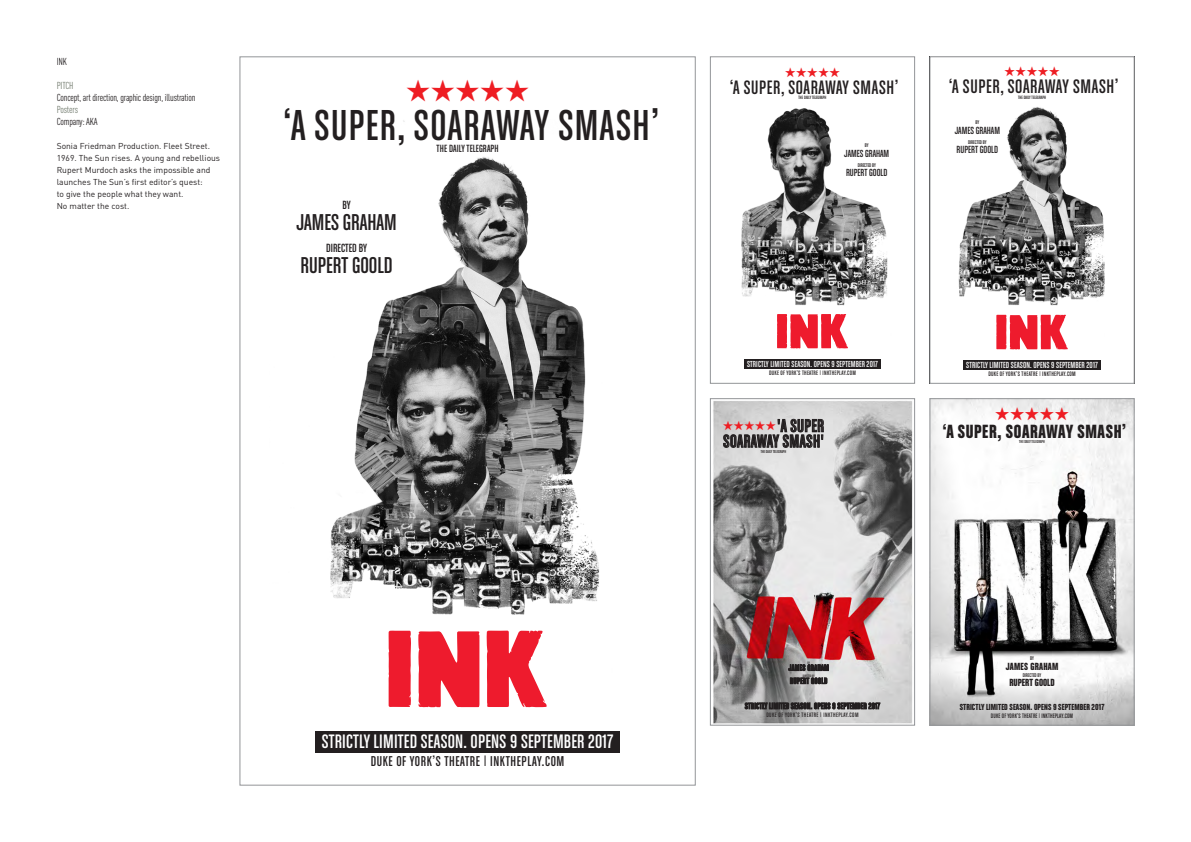
<style>
.page{position:relative;width:1191px;height:842px;background:#fff}
.page>*{position:absolute;margin:0;border:0;box-sizing:border-box;transform-origin:0 0}
.t1{font:46px "Chalet Comprime Cologne Eighty";letter-spacing:.03em;color:#231f20}
.t2{font:30.3px "Zapf Dingbats ITC";color:#ee1d23}
.t3{font:24.4px "Chalet Comprime Cologne Eighty";color:#231f20}
.t4{font:20.8px "Chalet Comprime Cologne Eighty";letter-spacing:.03em;color:#231f20}
.t5{font:20.7px "Chalet Comprime Cologne Eighty";letter-spacing:.01em;color:#fff}
.t6{font:20.6px "Chalet Comprime Cologne Eighty";letter-spacing:.03em;color:#231f20}
.t7{font:20.3px "Chalet Comprime Hong Kong Sixty";letter-spacing:.03em;color:#231f20}
.t8{font:18.9px/15.5px "Chalet Comprime Cologne Eighty";letter-spacing:.03em;color:#231f20}
.t9{font:18.3px "Zapf Dingbats ITC";color:#ee1d23}
.t10{font:15.2px "Chalet Comprime Cologne Eighty";letter-spacing:.04em;color:#231f20}
.t11{font:13.7px "Zapf Dingbats ITC";color:#ee1d23}
.t12{font:13.6px "Zapf Dingbats ITC";color:#ee1d23}
.t13{font:12.6px "Chalet Comprime Cologne Eighty";color:#231f20}
.t14{font:11.1px "Chalet Comprime Cologne Eighty";letter-spacing:.01em;color:#231f20}
.t15{font:11px "Chalet Comprime Cologne Eighty";color:#231f20}
.t16{font:11px "Chalet Comprime Hong Kong Sixty";letter-spacing:.01em;color:#231f20}
.t17{font:10.9px "Chalet Comprime Cologne Eighty";color:#231f20}
.t18{font:10px "DIN Cond";letter-spacing:-.02em;color:#231f20}
.t19{font:10px "DIN Cond";letter-spacing:-.02em;color:#727b6e}
.t20{font:9.4px "Chalet Comprime Cologne Eighty";letter-spacing:.01em;color:#fff}
.t21{font:9.4px "Chalet Comprime Hong Kong Sixty";letter-spacing:.01em;color:#231f20}
.t22{font:9.3px "Chalet Comprime Cologne Eighty";letter-spacing:.01em;color:#fff}
.t23{font:8.5px/12px "DIN";color:#231f20}
.t24{font:6.9px "Chalet Comprime Cologne Eighty";letter-spacing:.025em;color:#231f20}
.t25{font:6.8px "Chalet Comprime Cologne Eighty";letter-spacing:.045em;color:#231f20}
.t26{font:5.7px "Chalet Comprime Cologne Eighty";color:#231f20}
.t27{font:5px "Chalet Comprime Cologne Eighty";letter-spacing:.01em;color:#231f20}
.t28{font:4.6px "Chalet Comprime Cologne Eighty";letter-spacing:.01em;color:#231f20}
.t29{font:4.5px "Chalet Comprime Cologne Eighty";letter-spacing:.01em;color:#231f20}
.t30{font:3.6px "Chalet Comprime Cologne Eighty";color:#231f20}
.s1{color:#ee1d23}
</style>
<div class="page">
<img style="left:741px;top:108px;width:147px;height:241px">
<svg style="left:777px;top:314px;width:71px;height:34px"></svg>
<div style="left:744px;top:359px;width:137px;height:9px;background:#231f20"></div>
<div style="left:710px;top:57px;width:204px;height:326px;border:1px solid #939598"></div>
<svg style="left:958px;top:107px;width:147px;height:243px"></svg>
<svg style="left:996px;top:315px;width:71px;height:34px"></svg>
<div style="left:963px;top:360px;width:138px;height:10px;background:#231f20"></div>
<div style="left:930px;top:57px;width:204px;height:326px;border:1px solid #939598"></div>
<img style="left:713px;top:401px;width:199px;height:322px">
<svg style="left:745px;top:702px;width:135px;height:7px"></svg>
<svg style="left:790px;top:678px;width:37px;height:6px"></svg>
<svg style="left:788px;top:664px;width:40px;height:7px"></svg>
<svg style="left:723px;top:419px;width:100px;height:29px;background:#959394"></svg>
<div style="left:710px;top:399px;width:204px;height:326px;border:1px solid #939598"></div>
<img style="left:932px;top:401px;width:200px;height:322px">
<div style="left:930px;top:399px;width:204px;height:326px;border:1px solid #939598"></div>
<img style="left:330px;top:120px;width:270px;height:588px">
<svg style="left:418px;top:631px;width:62px;height:76px;background:#f03848"></svg>
<svg style="left:486px;top:630px;width:61px;height:77px"></svg>
<svg style="left:388px;top:630px;width:23px;height:77px;background:#ee2738"></svg>
<div style="left:315px;top:731px;width:305px;height:21px;background:#231f20"></div>
<p class="t18" style="left:57px;top:55px;width:12px">INK</p>
<p class="t19" style="left:57px;top:79px;width:18px">PITCH</p>
<p class="t18" style="left:57px;top:91px;width:140px">Concept, art direction, graphic design, illustration</p>
<p class="t19" style="left:57px;top:103px;width:23px">Posters</p>
<p class="t18" style="left:57px;top:115px;width:43px">Company: AKA</p>
<p class="t23" style="left:57px;top:140px;width:165px">Sonia Friedman Production. Fleet Street.<br>1969. The Sun rises. A young and rebellious Rupert Murdoch asks the impossible and launches The Sun’s first editor’s quest:<br>to give the people what they want.<br>No matter the cost.</p>
<p class="t2" style="left:406px;top:77px;width:125px">★★★★★</p>
<p class="t1" style="left:283px;top:100px;width:377px">‘A SUPER, SOARAWAY SMASH’</p>
<p class="t14" style="left:436px;top:142px;width:64px">THE DAILY TELEGRAPH</p>
<p class="t13" style="left:342px;top:198px;width:10px">BY</p>
<p class="t3" style="left:296px;top:209px;width:102px">JAMES GRAHAM</p>
<p class="t13" style="left:326px;top:241px;width:42px">DIRECTED BY</p>
<p class="t3" style="left:300px;top:252px;width:94px">RUPERT GOOLD</p>
<p class="t12" style="left:784px;top:66px;width:57px">★★★★★</p>
<p class="t6" style="left:730px;top:76px;width:170px">‘A SUPER, SOARAWAY SMASH’</p>
<p class="t27" style="left:798px;top:95px;width:29px">THE DAILY TELEGRAPH</p>
<p class="t26" style="left:865px;top:142px;width:5px">BY</p>
<p class="t17" style="left:844px;top:147px;width:46px">JAMES GRAHAM</p>
<p class="t26" style="left:857px;top:162px;width:20px">DIRECTED BY</p>
<p class="t17" style="left:846px;top:167px;width:43px">RUPERT GOOLD</p>
<p class="t11" style="left:1004px;top:65px;width:57px">★★★★★</p>
<p class="t4" style="left:948px;top:75px;width:171px">‘A SUPER, SOARAWAY SMASH’</p>
<p class="t27" style="left:1018px;top:94px;width:30px">THE DAILY TELEGRAPH</p>
<p class="t26" style="left:975px;top:119px;width:5px">BY</p>
<p class="t15" style="left:954px;top:124px;width:47px">JAMES GRAHAM</p>
<p class="t26" style="left:968px;top:139px;width:20px">DIRECTED BY</p>
<p class="t15" style="left:956px;top:144px;width:43px">RUPERT GOOLD</p>
<p class="t22" style="left:747px;top:359px;width:132px">STRICTLY LIMITED SEASON. OPENS 9 SEPTEMBER 2017</p>
<p class="t25" style="left:769px;top:369px;width:88px">DUKE OF YORK’S THEATRE | INKTHEPLAY.COM</p>
<p class="t8" style="left:723px;top:418px;width:103px"><span class="s1">★★★★★</span>'A SUPER<br>SOARAWAY SMASH'</p>
<p class="t29" style="left:761px;top:449px;width:27px">THE DAILY TELEGRAPH</p>
<p class="t20" style="left:966px;top:360px;width:133px">STRICTLY LIMITED SEASON. OPENS 9 SEPTEMBER 2017</p>
<p class="t24" style="left:988px;top:370px;width:89px">DUKE OF YORK’S THEATRE | INKTHEPLAY.COM</p>
<p class="t9" style="left:994px;top:405px;width:76px">★★★★★</p>
<p class="t7" style="left:942px;top:419px;width:185px">‘A SUPER, SOARAWAY SMASH’</p>
<p class="t28" style="left:1019px;top:439px;width:27px">THE DAILY TELEGRAPH</p>
<p class="t5" style="left:322px;top:730px;width:293px">STRICTLY LIMITED SEASON. OPENS 9 SEPTEMBER 2017</p>
<p class="t10" style="left:371px;top:753px;width:195px">DUKE OF YORK’S THEATRE | INKTHEPLAY.COM</p>
<p class="t30" style="left:807px;top:661px;width:4px">BY</p>
<p class="t30" style="left:803px;top:674px;width:13px">DIRECTED BY</p>
<p class="t25" style="left:766px;top:711px;width:94px">DUKE OF YORK’S THEATRE | INKTHEPLAY.COM</p>
<p class="t26" style="left:1030px;top:655px;width:5px">BY</p>
<p class="t16" style="left:1005px;top:660px;width:54px">JAMES GRAHAM</p>
<p class="t26" style="left:1023px;top:672px;width:20px">DIRECTED BY</p>
<p class="t16" style="left:1009px;top:676px;width:47px">RUPERT GOOLD</p>
<p class="t21" style="left:959px;top:701px;width:146px">STRICTLY LIMITED SEASON. OPENS 9 SEPTEMBER 2017</p>
<p class="t24" style="left:991px;top:712px;width:84px">DUKE OF YORK’S THEATRE | INKTHEPLAY.COM</p>
</div>
